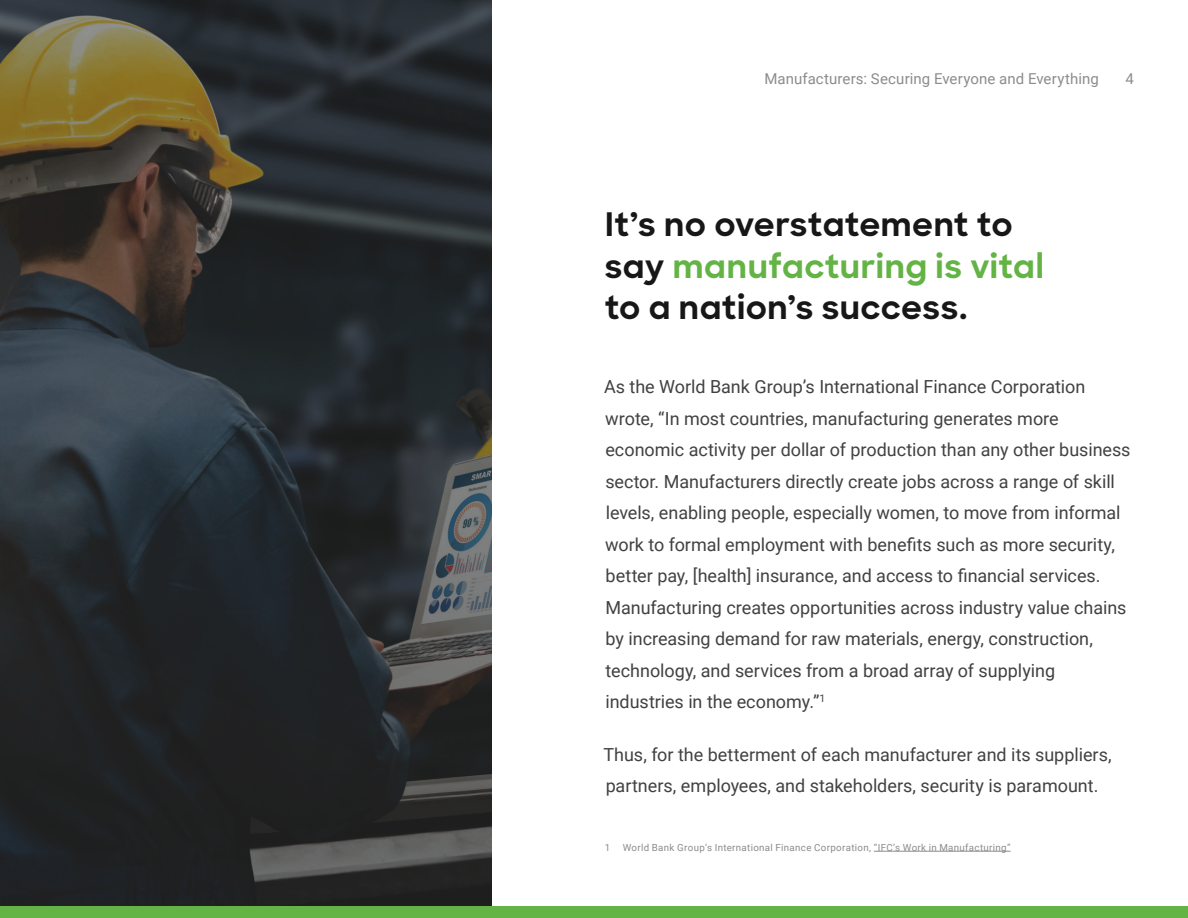
<style>
.page{position:relative;width:1188px;height:918px;background:#fff}
.page>*{position:absolute;margin:0;border:0;box-sizing:border-box;transform-origin:0 0}
.t1{font:700 33px/42px "Sharp Sans";letter-spacing:.015em;color:#181717}
.t2{font:18px/31.5px "Roboto";color:#404240}
.t3{font:15px "Roboto";letter-spacing:.005em;color:#8a8c8f}
.t4{font:9.75px "Roboto";letter-spacing:.035em;color:#8a8c8f}
.s1{color:#63b345}
</style>
<div class="page">
<hr style="left:874px;top:851px;width:137px;height:1px;background:#8a8c8f">
<svg style="left:0;top:0;width:491px;height:906px;background:#2f3131"></svg>
<div style="left:0;top:906px;width:1188px;height:12px;background:#63b345"></div>
<p class="t3" style="left:764px;top:68px;width:336px">Manufacturers: Securing Everyone and Everything</p>
<p class="t3" style="left:1126px;top:68px;width:10px">4</p>
<p class="t1" style="left:605px;top:201px;width:441px">It’s no overstatement to say <span class="s1">manufacturing is vital </span>to a nation’s success.</p>
<p class="t2" style="left:604px;top:370px;width:528px">As the World Bank Group’s International Finance Corporation wrote, “In most countries, manufacturing generates more economic activity per dollar of production than any other business sector. Manufacturers directly create jobs across a range of skill levels, enabling people, especially women, to move from informal work to formal employment with benefits such as more security, better pay, [health] insurance, and access to financial services.<br>Manufacturing creates opportunities across industry value chains by increasing demand for raw materials, energy, construction, technology, and services from a broad array of supplying industries in the economy.”<sup>1</sup></p>
<p class="t2" style="left:603px;top:738px;width:510px">Thus, for the betterment of each manufacturer and its suppliers, partners, employees, and stakeholders, security is paramount.</p>
<p class="t4" style="left:605px;top:840px;width:7px">1</p>
<p class="t4" style="left:623px;top:840px;width:389px">World Bank Group’s International Finance Corporation, “IFC’s Work in Manufacturing”</p>
</div>
